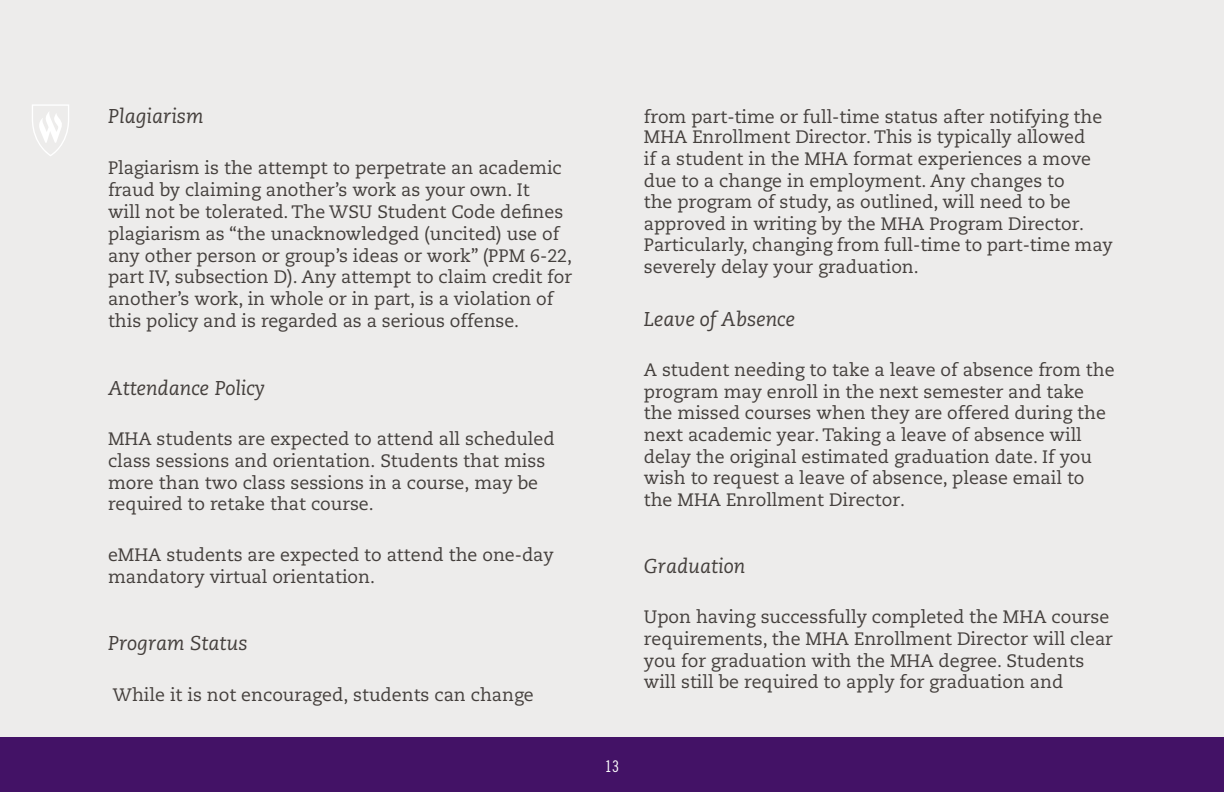
<style>
.page{position:relative;width:1224px;height:792px;background:#edeceb}
.page>*{position:absolute;margin:0;border:0;box-sizing:border-box;transform-origin:0 0}
.Paragraph_Style_1{font:italic 20px "Caecilia LT Std";color:#443f3c}
.Paragraph_Style_1-2{font:18px/21.6px "Caecilia LT Std";color:#443f3c}
.t1{font:16px "Trade Gothic LT Std Cn 18";color:#fff}
</style>
<div class="page">
<svg style="left:32px;top:104px;width:37px;height:52px"></svg>
<div style="left:0;top:737px;width:1224px;height:55px;background:#431266"></div>
<p class="Paragraph_Style_1" style="left:108px;top:105px;width:97px">Plagiarism</p>
<p class="Paragraph_Style_1-2" style="left:108px;top:157px;width:466px">Plagiarism is the attempt to perpetrate an academic fraud by claiming another’s work as your own. It<br>will not be tolerated. The WSU Student Code defines plagiarism as “the unacknowledged (uncited) use of any other person or group’s ideas or work” (PPM 6-22, part IV, subsection D). Any attempt to claim credit for another’s work, in whole or in part, is a violation of this policy and is regarded as a serious offense.</p>
<p class="Paragraph_Style_1" style="left:108px;top:376px;width:159px">Attendance Policy</p>
<p class="Paragraph_Style_1-2" style="left:108px;top:428px;width:448px">MHA students are expected to attend all scheduled class sessions and orientation. Students that miss more than two class sessions in a course, may be required to retake that course.</p>
<p class="Paragraph_Style_1-2" style="left:108px;top:544px;width:447px;line-height:22.4px">eMHA students are expected to attend the one-day mandatory virtual orientation.</p>
<p class="Paragraph_Style_1" style="left:108px;top:632px;width:141px">Program Status</p>
<p class="Paragraph_Style_1-2" style="left:113px;top:685px;width:422px">While it is not encouraged, students can change</p>
<p class="Paragraph_Style_1-2" style="left:644px;top:106px;width:470px">from part-time or full-time status after notifying the MHA Enrollment Director. This is typically allowed<br>if a student in the MHA format experiences a move due to a change in employment. Any changes to<br>the program of study, as outlined, will need to be approved in writing by the MHA Program Director.<br>Particularly, changing from full-time to part-time may severely delay your graduation.</p>
<p class="Paragraph_Style_1" style="left:644px;top:308px;width:153px">Leave of Absence</p>
<p class="Paragraph_Style_1-2" style="left:644px;top:360px;width:472px">A student needing to take a leave of absence from the program may enroll in the next semester and take the missed courses when they are offered during the next academic year. Taking a leave of absence will delay the original estimated graduation date. If you wish to request a leave of absence, please email to the MHA Enrollment Director.</p>
<p class="Paragraph_Style_1" style="left:644px;top:555px;width:103px">Graduation</p>
<p class="Paragraph_Style_1-2" style="left:644px;top:607px;width:471px">Upon having successfully completed the MHA course requirements, the MHA Enrollment Director will clear you for graduation with the MHA degree. Students will still be required to apply for graduation and</p>
<p class="t1" style="left:605px;top:757px;width:16px">13</p>
</div>
